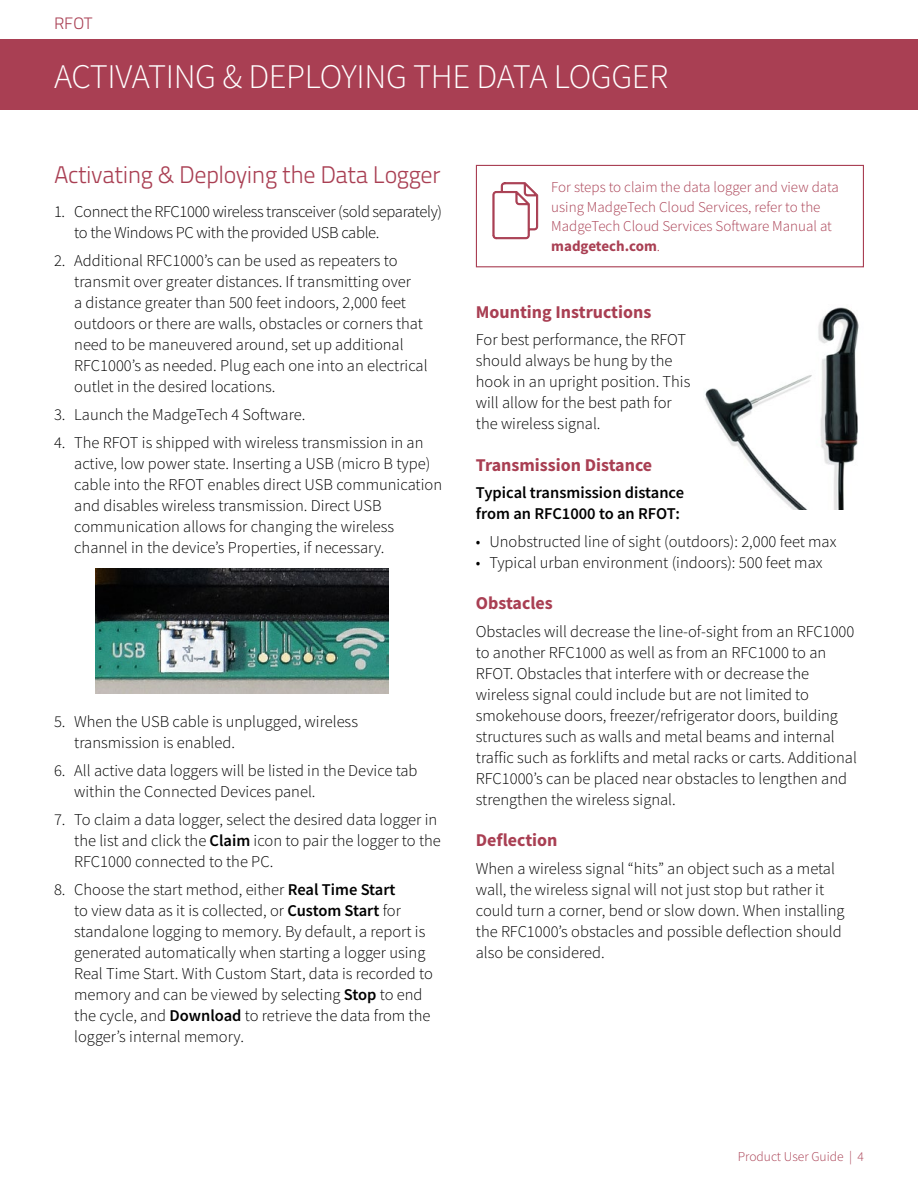
<style>
.page{position:relative;width:918px;height:1188px;background:#fff}
.page>*{position:absolute;margin:0;border:0;box-sizing:border-box;transform-origin:0 0}
.t1{font:300 34.5px "Source Sans Pro";letter-spacing:-.01em;color:#fff}
.t2{font:300 24px "Titillium Text 22 L";letter-spacing:-.02em;color:#a93f53}
.t3{font:700 18px "Source Sans Pro";color:#a93f53}
.t4{font:300 16.5px/21px "Source Sans Pro";color:#000}
.t5{font:300 16.5px/21px "Source Sans Pro";letter-spacing:-.02em;color:#000}
.t6{font:600 16.5px/21px "Source Sans Pro";color:#000}
.t7{font:300 16.5px "Titillium Text 22 L";color:#a93f53}
.t8{font:300 15px/19.5px "Source Sans Pro";color:#a93f53}
.t9{font:300 13.5px "Source Sans Pro";color:#a93f53}
.s1{font-weight:600}
.s2{font-weight:700}
</style>
<div class="page">
<div style="left:0;top:39px;width:918px;height:71px;background:#a93f53"></div>
<div style="left:476px;top:165px;width:388px;height:102px;border:1px solid #a93f53"></div>
<svg style="left:493px;top:182px;width:45px;height:57px"></svg>
<img style="left:96px;top:569px;width:292px;height:124px">
<img style="left:705px;top:307px;width:154px;height:203px">
<p class="t7" style="left:54px;top:12px;width:40px">RFOT</p>
<h1 class="t1" style="left:54px;top:55px;width:616px">ACTIVATING &amp; DEPLOYING THE DATA LOGGER</h1>
<h2 class="t2" style="left:54px;top:157px;width:388px">Activating &amp; Deploying the Data Logger</h2>
<p class="t5" style="left:74px;top:201px;width:369px;text-indent:-20px">1. Connect the RFC1000 wireless transceiver (sold separately) to the Windows PC with the provided USB cable.</p>
<p class="t4" style="left:74px;top:250px;width:355px;text-indent:-20px">2. Additional RFC1000’s can be used as repeaters to transmit over greater distances. If transmitting over<br>a distance greater than 500 feet indoors, 2,000 feet outdoors or there are walls, obstacles or corners that need to be maneuvered around, set up additional RFC1000’s as needed. Plug each one into an electrical outlet in the desired locations.</p>
<p class="t4" style="left:54px;top:404px;width:253px">3. Launch the MadgeTech 4 Software.</p>
<p class="t4" style="left:74px;top:432px;width:369px;text-indent:-20px">4. The RFOT is shipped with wireless transmission in an active, low power state. Inserting a USB (micro B type) cable into the RFOT enables direct USB communication and disables wireless transmission. Direct USB communication allows for changing the wireless channel in the device’s Properties, if necessary.</p>
<p class="t4" style="left:74px;top:711px;width:285px;text-indent:-20px">5. When the USB cable is unplugged, wireless transmission is enabled.</p>
<p class="t4" style="left:74px;top:760px;width:345px;text-indent:-20px">6. All active data loggers will be listed in the Device tab within the Connected Devices panel.</p>
<p class="t4" style="left:74px;top:809px;width:368px;text-indent:-20px">7. To claim a data logger, select the desired data logger in the list and click the <span class="s1">Claim</span> icon to pair the logger to the<br>RFC1000 connected to the PC.</p>
<p class="t4" style="left:74px;top:879px;width:360px;text-indent:-20px">8. Choose the start method, either <span class="s1">Real Time Start<br></span>to view data as it is collected, or <span class="s1">Custom Start</span> for standalone logging to memory. By default, a report is generated automatically when starting a logger using Real Time Start. With Custom Start, data is recorded to memory and can be viewed by selecting <span class="s1">Stop</span> to end the cycle, and <span class="s1">Download</span> to retrieve the data from the logger’s internal memory.</p>
<p class="t8" style="left:551px;top:178px;width:289px">For steps to claim the data logger and view data using MadgeTech Cloud Services, refer to the MadgeTech Cloud Services Software Manual at <span class="s2">madgetech.com</span>.</p>
<p class="t3" style="left:476px;top:299px;width:177px">Mounting Instructions</p>
<p class="t4" style="left:476px;top:329px;width:216px">For best performance, the RFOT should always be hung by the hook in an upright position. This will allow for the best path for the wireless signal.</p>
<p class="t3" style="left:476px;top:452px;width:178px">Transmission Distance</p>
<p class="t6" style="left:476px;top:482px;width:210px">Typical transmission distance from an RFC1000 to an RFOT:</p>
<p class="t4" style="left:476px;top:531px;width:362px">• Unobstructed line of sight (outdoors): 2,000 feet max</p>
<p class="t4" style="left:476px;top:552px;width:348px">• Typical urban environment (indoors): 500 feet max</p>
<p class="t3" style="left:476px;top:591px;width:79px">Obstacles</p>
<p class="t4" style="left:476px;top:621px;width:383px">Obstacles will decrease the line-of-sight from an RFC1000 to another RFC1000 as well as from an RFC1000 to an RFOT. Obstacles that interfere with or decrease the wireless signal could include but are not limited to smokehouse doors, freezer/refrigerator doors, building structures such as walls and metal beams and internal traffic such as forklifts and metal racks or carts. Additional RFC1000’s can be placed near obstacles to lengthen and strengthen the wireless signal.</p>
<p class="t3" style="left:476px;top:828px;width:83px">Deflection</p>
<p class="t4" style="left:476px;top:858px;width:370px">When a wireless signal “hits” an object such as a metal wall, the wireless signal will not just stop but rather it could turn a corner, bend or slow down. When installing the RFC1000’s obstacles and possible deflection should also be considered.</p>
<p class="t9" style="left:738px;top:1148px;width:128px">Product User Guide | 4</p>
</div>
